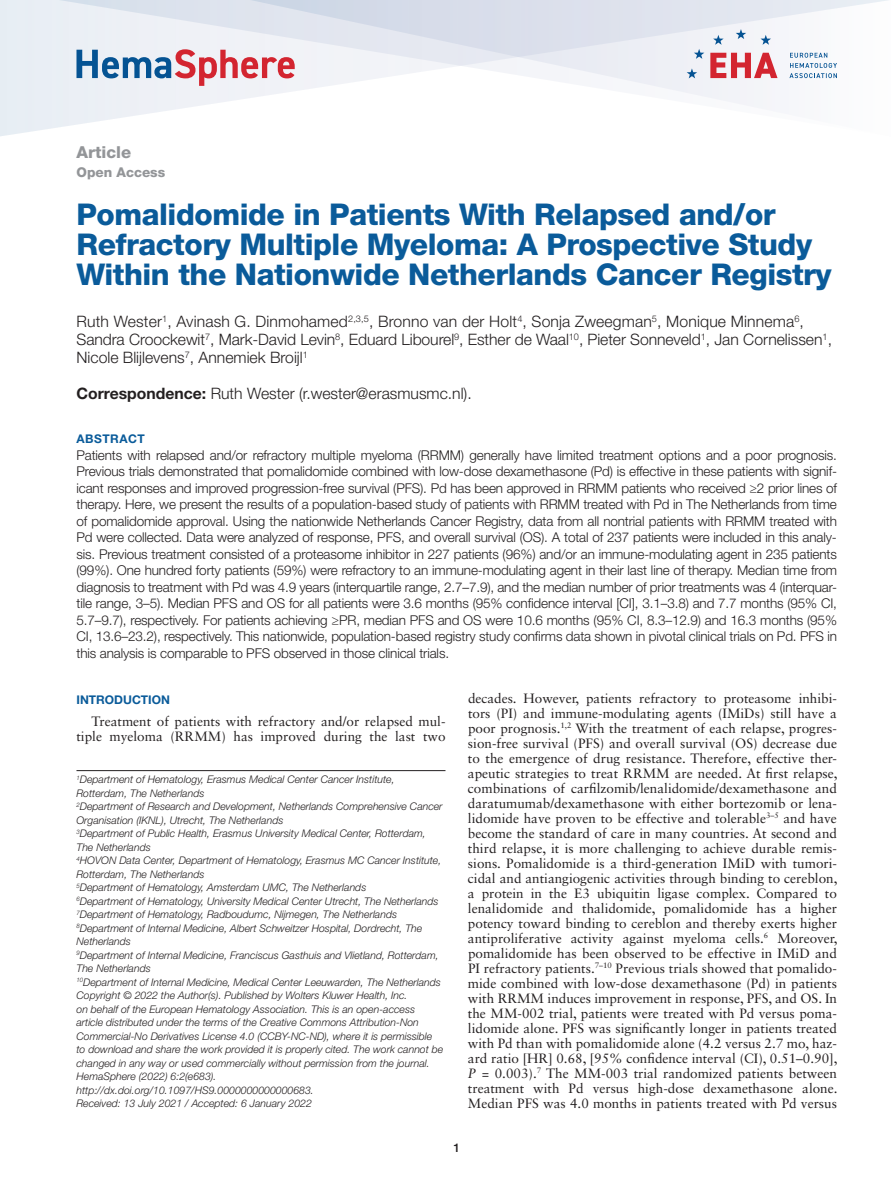
<style>
.page{position:relative;width:891px;height:1188px;background:#fff}
.page>*{position:absolute;margin:0;border:0;box-sizing:border-box;transform-origin:0 0}
.t1{font:800 30px/30px "Helvetica Neue LT Std";letter-spacing:-.015em;color:#0a5b9a}
.t2{font:800 16.5px "Helvetica Neue LT Std";color:#939598}
.t3{font:300 15.75px/18px "Helvetica Neue LT Std";color:#231f20}
.t4{font:13.5px/15px "Sabon LT Std";color:#231f20;text-align:right}
.t5{font:300 13.5px/16.5px "Helvetica Neue LT Std";letter-spacing:-.01em;color:#231f20;text-align:justify}
.t6{font:800 13.5px "Helvetica Neue LT Std";color:#939598}
.t7{font:700 12px "Helvetica Neue LT Std";color:#0a5b9a}
.t8{font:700 12px "Helvetica Neue LT Std";letter-spacing:.04em;color:#0a5b9a}
.t9{font:500 12px "Helvetica Neue LT Std";color:#231f20}
.t10{font:italic 300 10.5px/13.5px "Helvetica Neue LT Std";color:#231f20}
.s1{font-weight:700}
.s2{font-style:italic}
</style>
<div class="page">
<div style="left:1px;top:0;width:58px;height:136px;background:#e8eef4"></div>
<svg style="left:59px;top:0;width:829px;height:127px"></svg>
<svg style="left:0;top:0;width:1px;height:136px"></svg>
<svg style="left:710px;top:53px;width:68px;height:25px"></svg>
<svg style="left:789px;top:53px;width:48px;height:25px"></svg>
<svg style="left:761px;top:35px;width:10px;height:10px"></svg>
<svg style="left:713px;top:35px;width:11px;height:10px"></svg>
<svg style="left:736px;top:29px;width:10px;height:10px"></svg>
<svg style="left:694px;top:49px;width:10px;height:10px"></svg>
<svg style="left:687px;top:68px;width:10px;height:10px"></svg>
<svg style="left:76px;top:49px;width:219px;height:37px"></svg>
<hr style="left:76px;top:770px;width:370px;height:1px;background:#231f20">
<p class="t2" style="left:76px;top:142px;width:56px">Article</p>
<p class="t6" style="left:76px;top:164px;width:90px">Open Access</p>
<h1 class="t1" style="left:76px;top:199px;width:757px">Pomalidomide in Patients With Relapsed and/or<br>Refractory Multiple Myeloma: A Prospective Study<br>Within the Nationwide Netherlands Cancer Registry</h1>
<p class="t3" style="left:76px;top:312px;width:757px">Ruth Wester<sup>1</sup>, Avinash G. Dinmohamed<sup>2,3,5</sup>, Bronno van der Holt<sup>4</sup>, Sonja Zweegman<sup>5</sup>, Monique Minnema<sup>6</sup>,<br>Sandra Croockewit<sup>7</sup>, Mark-David Levin<sup>8</sup>, Eduard Libourel<sup>9</sup>, Esther de Waal<sup>10</sup>, Pieter Sonneveld<sup>1</sup>, Jan Cornelissen<sup>1</sup>,<br>Nicole Blijlevens<sup>7</sup>, Annemiek Broijl<sup>1</sup></p>
<p class="t3" style="left:76px;top:384px;width:397px"><span class="s1">Correspondence:</span> Ruth Wester (r.wester@erasmusmc.nl).</p>
<p class="t8" style="left:76px;top:432px;width:70px">ABSTRACT</p>
<p class="t5" style="left:76px;top:447px;width:762px">Patients with relapsed and/or refractory multiple myeloma (RRMM) generally have limited treatment options and a poor prognosis.<br>Previous trials demonstrated that pomalidomide combined with low-dose dexamethasone (Pd) is effective in these patients with signif&shy;icant responses and improved progression-free survival (PFS). Pd has been approved in RRMM patients who received ≥2 prior lines of therapy. Here, we present the results of a population-based study of patients with RRMM treated with Pd in The Netherlands from time of pomalidomide approval. Using the nationwide Netherlands Cancer Registry, data from all nontrial patients with RRMM treated with Pd were collected. Data were analyzed of response, PFS, and overall survival (OS). A total of 237 patients were included in this analy&shy;sis. Previous treatment consisted of a proteasome inhibitor in 227 patients (96%) and/or an immune-modulating agent in 235 patients (99%). One hundred forty patients (59%) were refractory to an immune-modulating agent in their last line of therapy. Median time from diagnosis to treatment with Pd was 4.9 years (interquartile range, 2.7–7.9), and the median number of prior treatments was 4 (interquar&shy;tile range, 3–5). Median PFS and OS for all patients were 3.6 months (95% confidence interval [CI], 3.1–3.8) and 7.7 months (95% CI, 5.7–9.7), respectively. For patients achieving ≥PR, median PFS and OS were 10.6 months (95% CI, 8.3–12.9) and 16.3 months (95% CI, 13.6–23.2), respectively. This nationwide, population-based registry study confirms data shown in pivotal clinical trials on Pd. PFS in this analysis is comparable to PFS observed in those clinical trials.</p>
<p class="t7" style="left:76px;top:693px;width:95px">INTRODUCTION</p>
<p class="t4" style="left:77px;top:713px;width:371px">Treatment of patients with refractory and/or relapsed mul&shy;tiple myeloma (RRMM) has improved during the last two</p>
<p class="t4" style="left:468px;top:691px;width:371px;text-align:justify">decades. However, patients refractory to proteasome inhibi&shy;tors (PI) and immune-modulating agents (IMiDs) still have a poor prognosis.<sup>1,2</sup> With the treatment of each relapse, progres&shy;sion-free survival (PFS) and overall survival (OS) decrease due to the emergence of drug resistance. Therefore, effective ther&shy;apeutic strategies to treat RRMM are needed. At first relapse, combinations of carfilzomib/lenalidomide/dexamethasone and daratumumab/dexamethasone with either bortezomib or lena&shy;lidomide have proven to be effective and tolerable<sup>3–5</sup> and have become the standard of care in many countries. At second and third relapse, it is more challenging to achieve durable remis&shy;sions. Pomalidomide is a third-generation IMiD with tumori&shy;cidal and antiangiogenic activities through binding to cereblon, a protein in the E3 ubiquitin ligase complex. Compared to lenalidomide and thalidomide, pomalidomide has a higher potency toward binding to cereblon and thereby exerts higher antiproliferative activity against myeloma cells.<sup>6</sup> Moreover, pomalidomide has been observed to be effective in IMiD and PI refractory patients.<sup>7–10</sup> Previous trials showed that pomalido&shy;mide combined with low-dose dexamethasone (Pd) in patients with RRMM induces improvement in response, PFS, and OS. In the MM-002 trial, patients were treated with Pd versus poma&shy;lidomide alone. PFS was significantly longer in patients treated with Pd than with pomalidomide alone (4.2 versus 2.7 mo, haz&shy;ard ratio [HR] 0.68, [95% confidence interval (CI), 0.51–0.90], <span class="s2">P</span> = 0.003).<sup>7</sup> The MM-003 trial randomized patients between treatment with Pd versus high-dose dexamethasone alone.<br>Median PFS was 4.0 months in patients treated with Pd versus</p>
<p class="t10" style="left:76px;top:772px;width:368px"><sup>1</sup>Department of Hematology, Erasmus Medical Center Cancer Institute, Rotterdam, The Netherlands<br><sup>2</sup>Department of Research and Development, Netherlands Comprehensive Cancer Organisation (IKNL), Utrecht, The Netherlands<br><sup>3</sup>Department of Public Health, Erasmus University Medical Center, Rotterdam, The Netherlands<br><sup>4</sup>HOVON Data Center, Department of Hematology, Erasmus MC Cancer Institute, Rotterdam, The Netherlands<br><sup>5</sup>Department of Hematology, Amsterdam UMC, The Netherlands<br><sup>6</sup>Department of Hematology, University Medical Center Utrecht, The Netherlands <sup>7</sup>Department of Hematology, Radboudumc, Nijmegen, The Netherlands <sup>8</sup>Department of Internal Medicine, Albert Schweitzer Hospital, Dordrecht, The Netherlands<br><sup>9</sup>Department of Internal Medicine, Franciscus Gasthuis and Vlietland, Rotterdam, The Netherlands<br><sup>10</sup>Department of Internal Medicine, Medical Center Leeuwarden, The Netherlands Copyright © 2022 the Author(s). Published by Wolters Kluwer Health, Inc.<br>on behalf of the European Hematology Association. This is an open-access article distributed under the terms of the Creative Commons Attribution-Non Commercial-No Derivatives License 4.0 (CCBY-NC-ND), where it is permissible to download and share the work provided it is properly cited. The work cannot be changed in any way or used commercially without permission from the journal.<br>HemaSphere (2022) 6:2(e683). http://dx.doi.org/10.1097/HS9.0000000000000683.<br>Received: 13 July 2021 / Accepted: 6 January 2022</p>
<p class="t9" style="left:453px;top:1140px;width:8px">1</p>
</div>
